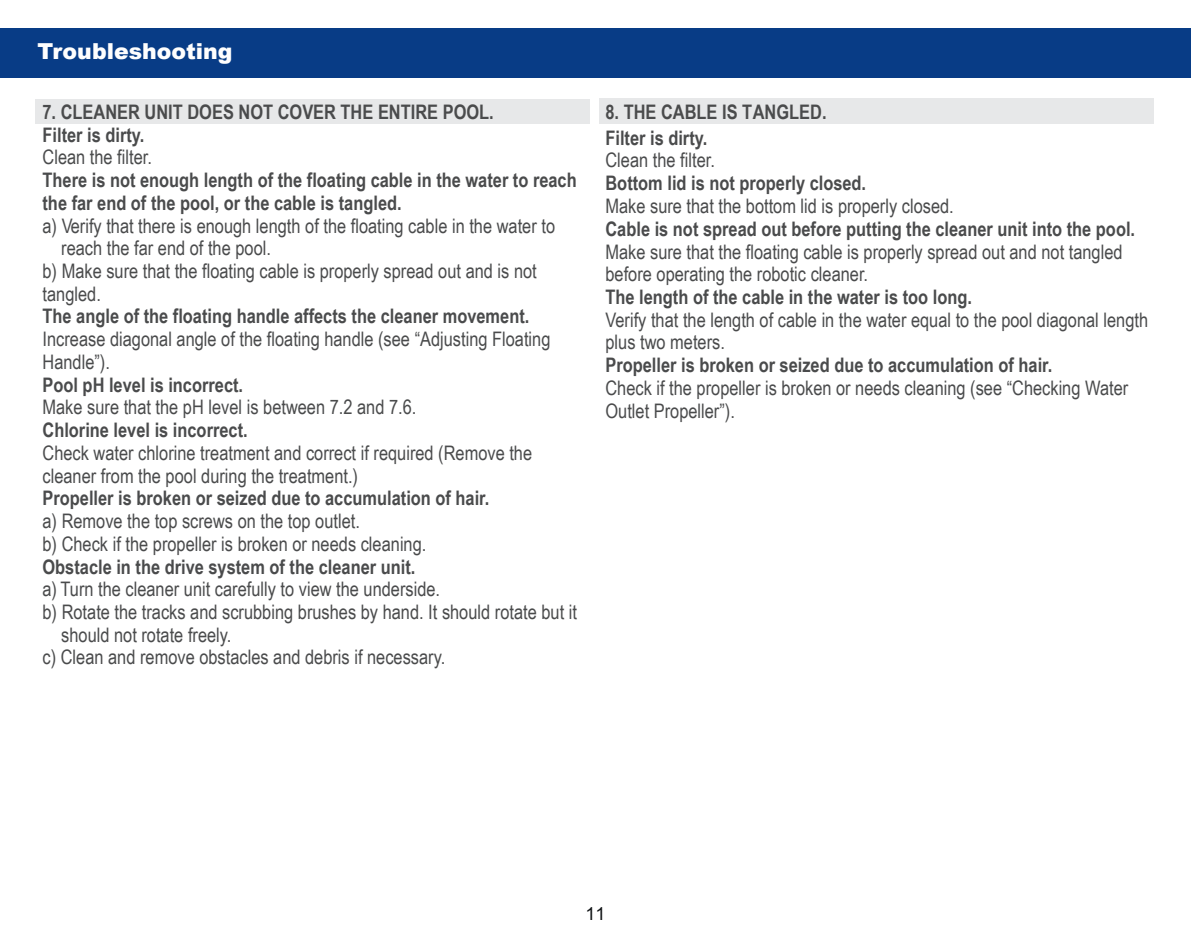
<style>
.page{position:relative;width:1191px;height:936px;background:#fff}
.page>*{position:absolute;margin:0;border:0;box-sizing:border-box;transform-origin:0 0}
.t1{font:900 22px "Arial";color:#fefefe}
.t2{font:20px/22.6px "Arial Narrow";color:#4a4b4c}
.t3{font:700 20px/22.8px "Arial Narrow";color:#4a4b4c}
.t4{font:18px "Arial";color:#111416}
</style>
<div class="page">
<div style="left:599px;top:98px;width:554px;height:25px;background:#e7e8e9"></div>
<div style="left:35px;top:99px;width:554px;height:24px;background:#e7e8e9"></div>
<div style="left:0;top:28px;width:1191px;height:50px;background:#083c86"></div>
<p class="t1" style="left:38px;top:35px;width:196px">Troubleshooting</p>
<p class="t3" style="left:43px;top:99px;width:453px">7. CLEANER UNIT DOES NOT COVER THE ENTIRE POOL.<br>Filter is dirty.</p>
<p class="t2" style="left:43px;top:145px;width:111px">Clean the filter.</p>
<p class="t3" style="left:43px;top:168px;width:536px">There is not enough length of the floating cable in the water to reach the far end of the pool, or the cable is tangled.</p>
<p class="t2" style="left:43px;top:213px;width:514px">a) Verify that there is enough length of the floating cable in the water to</p>
<p class="t2" style="left:61px;top:236px;width:211px">reach the far end of the pool.</p>
<p class="t2" style="left:43px;top:259px;width:496px">b) Make sure that the floating cable is properly spread out and is not</p>
<p class="t2" style="left:43px;top:281px;width:60px">tangled.</p>
<p class="t3" style="left:43px;top:304px;width:488px">The angle of the floating handle affects the cleaner movement.</p>
<p class="t2" style="left:43px;top:327px;width:509px">Increase diagonal angle of the floating handle (see “Adjusting Floating<br>Handle”).</p>
<p class="t3" style="left:43px;top:372px;width:202px">Pool pH level is incorrect.</p>
<p class="t2" style="left:43px;top:395px;width:375px">Make sure that the pH level is between 7.2 and 7.6.</p>
<p class="t3" style="left:43px;top:418px;width:207px">Chlorine level is incorrect.</p>
<p class="t2" style="left:43px;top:440px;width:491px">Check water chlorine treatment and correct if required (Remove the cleaner from the pool during the treatment.)</p>
<p class="t3" style="left:43px;top:486px;width:448px">Propeller is broken or seized due to accumulation of hair.</p>
<p class="t2" style="left:43px;top:509px;width:385px">a) Remove the top screws on the top outlet.<br>b) Check if the propeller is broken or needs cleaning.</p>
<p class="t3" style="left:43px;top:554px;width:374px">Obstacle in the drive system of the cleaner unit.</p>
<p class="t2" style="left:43px;top:577px;width:399px">a) Turn the cleaner unit carefully to view the underside.</p>
<p class="t2" style="left:43px;top:599px;width:536px">b) Rotate the tracks and scrubbing brushes by hand. It should rotate but it</p>
<p class="t2" style="left:61px;top:622px;width:172px">should not rotate freely.</p>
<p class="t2" style="left:42px;top:645px;width:404px">c) Clean and remove obstacles and debris if necessary.</p>
<p class="t3" style="left:605px;top:97px;width:223px;line-height:26.2px">8. THE CABLE IS TANGLED.<br>Filter is dirty.</p>
<p class="t2" style="left:605px;top:148px;width:111px">Clean the filter.</p>
<p class="t3" style="left:605px;top:171px;width:262px">Bottom lid is not properly closed.</p>
<p class="t2" style="left:605px;top:194px;width:350px">Make sure that the bottom lid is properly closed.</p>
<p class="t3" style="left:605px;top:216px;width:531px">Cable is not spread out before putting the cleaner unit into the pool.</p>
<p class="t2" style="left:605px;top:239px;width:518px">Make sure that the floating cable is properly spread out and not tangled before operating the robotic cleaner.</p>
<p class="t3" style="left:605px;top:284px;width:368px">The length of the cable in the water is too long.</p>
<p class="t2" style="left:605px;top:307px;width:544px">Verify that the length of cable in the water equal to the pool diagonal length plus two meters.</p>
<p class="t3" style="left:605px;top:353px;width:448px">Propeller is broken or seized due to accumulation of hair.</p>
<p class="t2" style="left:605px;top:376px;width:524px">Check if the propeller is broken or needs cleaning (see “Checking Water<br>Outlet Propeller”).</p>
<p class="t4" style="left:585px;top:901px;width:22px">11</p>
</div>
